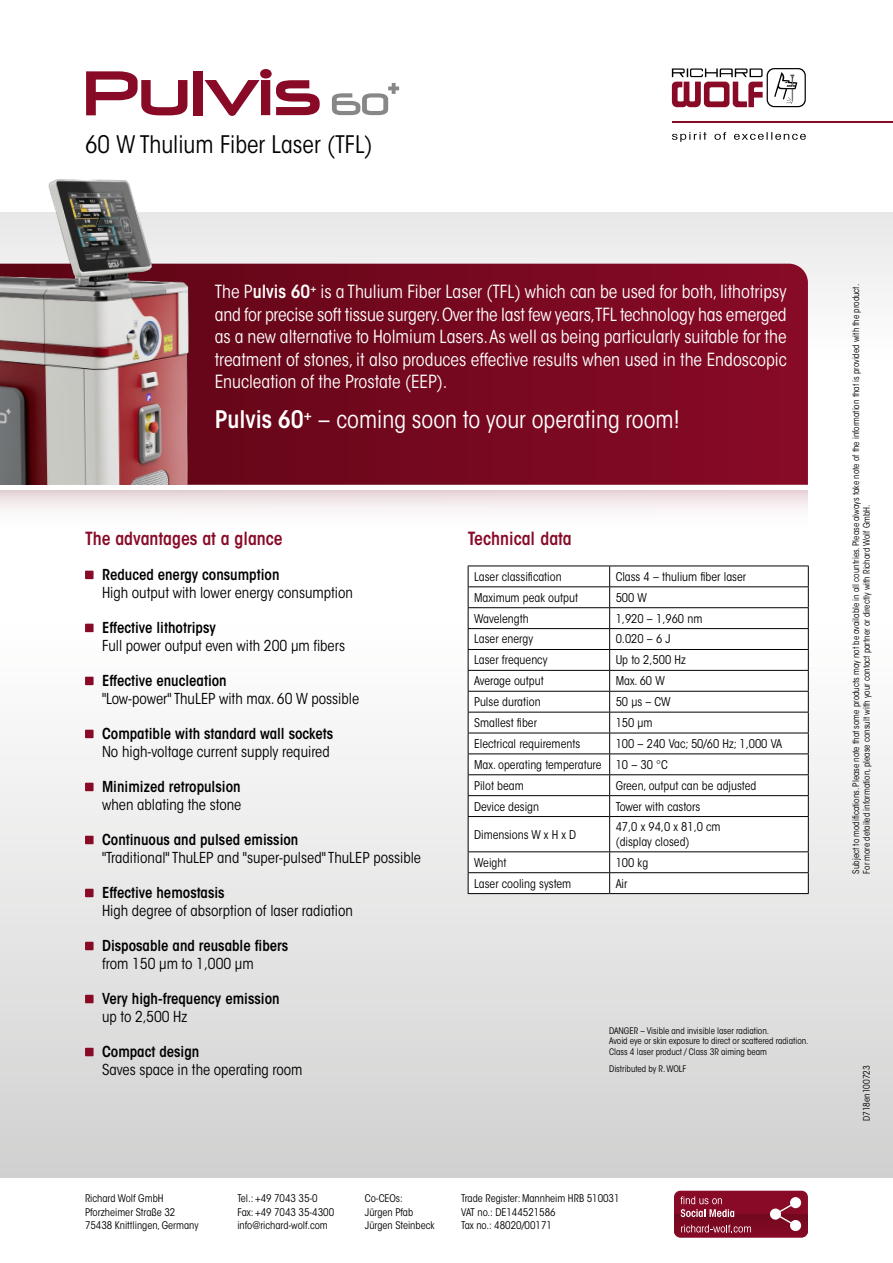
<style>
.page{position:relative;width:893px;height:1263px;background:#fff}
.page>*{position:absolute;margin:0;border:0;box-sizing:border-box;transform-origin:0 0}
.t1{font:condensed 24px "ITC Avant Garde Std";color:#fff}
.t2{font:condensed 24px "ITC Avant Garde Std";color:#000}
.t3{font:condensed 18px/22.5px "ITC Avant Garde Std";color:#fff;text-align:justify}
.t4{font:600 condensed 18px "ITC Avant Garde Std";color:#880a26}
.t5{font:condensed 15px "ITC Avant Garde Std";color:#000}
.t6{font:600 condensed 15px "ITC Avant Garde Std";color:#000}
.t7{font:condensed 12px/20.9px "ITC Avant Garde Std";color:#000}
.t8{font:condensed 10.5px/13.5px "ITC Avant Garde Std";color:#000}
.t9{font:condensed 9px/10.8px "ITC Avant Garde Std";color:#000}
.s1{font-weight:600}
</style>
<div class="page">
<div style="left:0;top:621px;width:893px;height:557px;background:linear-gradient(to bottom,#fff,#d1d1d0)"></div>
<svg style="left:672px;top:132px;width:134px;height:10px"></svg>
<svg style="left:672px;top:68px;width:134px;height:39px"></svg>
<hr style="left:672px;top:121px;width:221px;height:2px;background:#880a26">
<div style="left:0;top:213px;width:893px;height:148px;background:linear-gradient(to bottom,#e7e6e6,#fefefe)"></div>
<div style="left:85px;top:571px;width:9px;height:8px;background:#880a26"></div>
<div style="left:85px;top:624px;width:9px;height:8px;background:#880a26"></div>
<div style="left:85px;top:677px;width:9px;height:8px;background:#880a26"></div>
<div style="left:85px;top:730px;width:9px;height:8px;background:#880a26"></div>
<div style="left:85px;top:783px;width:9px;height:8px;background:#880a26"></div>
<div style="left:85px;top:836px;width:9px;height:8px;background:#880a26"></div>
<div style="left:85px;top:889px;width:9px;height:8px;background:#880a26"></div>
<div style="left:85px;top:942px;width:9px;height:8px;background:#880a26"></div>
<div style="left:85px;top:995px;width:9px;height:8px;background:#880a26"></div>
<div style="left:85px;top:1048px;width:9px;height:8px;background:#880a26"></div>
<div style="left:193px;top:71px;width:10px;height:44px;background:#880a26"></div>
<svg style="left:204px;top:69px;width:116px;height:47px"></svg>
<svg style="left:86px;top:71px;width:101px;height:44px"></svg>
<svg style="left:332px;top:83px;width:67px;height:32px"></svg>
<svg style="left:0;top:490px;width:808px;height:19px"></svg>
<svg style="left:398px;top:264px;width:410px;height:221px;background:#7d0922"></svg>
<svg style="left:469px;top:567px;width:339px;height:326px"></svg>
<hr style="left:468px;top:566px;width:142px;height:1px;background:#000">
<hr style="left:610px;top:566px;width:199px;height:1px;background:#000">
<hr style="left:468px;top:586px;width:142px;height:1px;background:#000">
<hr style="left:610px;top:586px;width:199px;height:1px;background:#000">
<hr style="left:468px;top:607px;width:142px;height:1px;background:#000">
<hr style="left:610px;top:607px;width:199px;height:1px;background:#000">
<hr style="left:468px;top:628px;width:142px;height:1px;background:#000">
<hr style="left:610px;top:628px;width:199px;height:1px;background:#000">
<hr style="left:468px;top:649px;width:142px;height:1px;background:#000">
<hr style="left:610px;top:649px;width:199px;height:1px;background:#000">
<hr style="left:468px;top:670px;width:142px;height:1px;background:#000">
<hr style="left:610px;top:670px;width:199px;height:1px;background:#000">
<hr style="left:468px;top:691px;width:142px;height:1px;background:#000">
<hr style="left:610px;top:691px;width:199px;height:1px;background:#000">
<hr style="left:468px;top:712px;width:142px;height:1px;background:#000">
<hr style="left:610px;top:712px;width:199px;height:1px;background:#000">
<hr style="left:468px;top:733px;width:142px;height:1px;background:#000">
<hr style="left:610px;top:733px;width:199px;height:1px;background:#000">
<hr style="left:468px;top:753px;width:142px;height:1px;background:#000">
<hr style="left:610px;top:753px;width:199px;height:1px;background:#000">
<hr style="left:468px;top:774px;width:142px;height:1px;background:#000">
<hr style="left:610px;top:774px;width:199px;height:1px;background:#000">
<hr style="left:468px;top:795px;width:142px;height:1px;background:#000">
<svg style="left:468px;top:566px;width:1px;height:250px"></svg>
<hr style="left:610px;top:795px;width:199px;height:1px;background:#000">
<svg style="left:609px;top:566px;width:1px;height:250px"></svg>
<svg style="left:808px;top:566px;width:1px;height:250px"></svg>
<hr style="left:468px;top:816px;width:142px;height:1px;background:#000">
<hr style="left:468px;top:817px;width:1px;height:34px;background:#000">
<hr style="left:610px;top:816px;width:199px;height:1px;background:#000">
<hr style="left:609px;top:817px;width:1px;height:34px;background:#000">
<hr style="left:808px;top:817px;width:1px;height:34px;background:#000">
<hr style="left:468px;top:851px;width:142px;height:1px;background:#000">
<hr style="left:610px;top:851px;width:199px;height:1px;background:#000">
<hr style="left:468px;top:872px;width:142px;height:1px;background:#000">
<svg style="left:468px;top:852px;width:1px;height:41px"></svg>
<hr style="left:610px;top:872px;width:199px;height:1px;background:#000">
<svg style="left:609px;top:852px;width:1px;height:41px"></svg>
<svg style="left:808px;top:852px;width:1px;height:41px"></svg>
<hr style="left:468px;top:893px;width:142px;height:1px;background:#000">
<hr style="left:610px;top:893px;width:199px;height:1px;background:#000">
<img style="left:0;top:179px;width:398px;height:306px">
<div style="left:674px;top:1191px;width:134px;height:46px;background:#880a26;border-radius:6px"></div>
<svg style="left:674px;top:1196px;width:134px;height:41px"></svg>
<h1 class="t2" style="left:85px;top:130px;width:289px">60 W Thulium Fiber Laser (TFL)</h1>
<p class="t3" style="left:215px;top:281px;width:573px">The P<span class="s1">ulvis 60</span><sup>+</sup> is a Thulium Fiber Laser (TFL) which can be used for both, lithotripsy and for precise soft tissue surgery. Over the last few years,TFL technology has emerged as a new alternative to Holmium Lasers. As well as being particularly suitable for the treatment of stones, it also produces effective results when used in the Endoscopic Enucleation of the Prostate (EEP).</p>
<h1 class="t1" style="left:215px;top:405px;width:466px"><span class="s1">Pulvis 60</span><sup>+</sup> – coming soon to your operating room!</h1>
<p class="t9" style="left:850px;top:873px;width:591px;rotate:-90deg">Subject to modifications. Please note that some products may not be available in all countries. Please always take note of the information that is provided with the product.<br>For more detailed information, please consult with your contact partner or directly with Richard Wolf GmbH.</p>
<h2 class="t4" style="left:85px;top:527px;width:199px">The advantages at a glance</h2>
<p class="t6" style="left:102px;top:565px;width:179px">Reduced energy consumption</p>
<p class="t5" style="left:102px;top:583px;width:252px">High output with lower energy consumption</p>
<p class="t6" style="left:102px;top:618px;width:115px">Effective lithotripsy</p>
<p class="t5" style="left:102px;top:636px;width:244px">Full power output even with 200 µm fibers</p>
<p class="t6" style="left:102px;top:671px;width:126px">Effective enucleation</p>
<p class="t5" style="left:102px;top:689px;width:259px">"Low-power" ThuLEP with max. 60 W possible</p>
<p class="t6" style="left:102px;top:724px;width:233px">Compatible with standard wall sockets</p>
<p class="t5" style="left:102px;top:742px;width:229px">No high-voltage current supply required</p>
<p class="t6" style="left:102px;top:777px;width:140px">Minimized retropulsion</p>
<p class="t5" style="left:102px;top:795px;width:141px">when ablating the stone</p>
<p class="t6" style="left:102px;top:830px;width:198px">Continuous and pulsed emission</p>
<p class="t5" style="left:102px;top:848px;width:321px">"Traditional" ThuLEP and "super-pulsed" ThuLEP possible</p>
<p class="t6" style="left:102px;top:883px;width:124px">Effective hemostasis</p>
<p class="t5" style="left:102px;top:901px;width:252px">High degree of absorption of laser radiation</p>
<p class="t6" style="left:102px;top:936px;width:188px">Disposable and reusable fibers</p>
<p class="t5" style="left:102px;top:954px;width:153px">from 150 µm to 1,000 µm</p>
<p class="t6" style="left:102px;top:989px;width:179px">Very high-frequency emission</p>
<p class="t5" style="left:102px;top:1007px;width:87px">up to 2,500 Hz</p>
<p class="t6" style="left:102px;top:1042px;width:99px">Compact design</p>
<p class="t5" style="left:102px;top:1060px;width:202px">Saves space in the operating room</p>
<p class="t9" style="left:861px;top:1121px;width:58px;rotate:-90deg">D718en100723</p>
<h2 class="t4" style="left:468px;top:527px;width:106px">Technical data</h2>
<p class="t7" style="left:474px;top:566px;width:89px">Laser classification</p>
<p class="t7" style="left:616px;top:566px;width:132px">Class 4 – thulium fiber laser</p>
<p class="t7" style="left:474px;top:587px;width:105px">Maximum peak output</p>
<p class="t7" style="left:616px;top:587px;width:33px">500 W</p>
<p class="t7" style="left:474px;top:608px;width:56px">Wavelength</p>
<p class="t7" style="left:616px;top:608px;width:88px">1,920 – 1,960 nm</p>
<p class="t7" style="left:474px;top:629px;width:61px">Laser energy</p>
<p class="t7" style="left:616px;top:629px;width:57px">0.020 – 6 J</p>
<p class="t7" style="left:474px;top:650px;width:75px">Laser frequency</p>
<p class="t7" style="left:616px;top:650px;width:72px">Up to 2,500 Hz</p>
<p class="t7" style="left:474px;top:670px;width:71px">Average output</p>
<p class="t7" style="left:616px;top:670px;width:51px">Max. 60 W</p>
<p class="t7" style="left:474px;top:691px;width:68px">Pulse duration</p>
<p class="t7" style="left:616px;top:691px;width:56px">50 µs – CW</p>
<p class="t7" style="left:474px;top:712px;width:64px">Smallest fiber</p>
<p class="t7" style="left:616px;top:712px;width:38px">150 µm</p>
<p class="t7" style="left:474px;top:733px;width:108px">Electrical requirements</p>
<p class="t7" style="left:474px;top:733px;width:310px;text-indent:142px">100 – 240 Vac; 50/60 Hz; 1,000 VA<br>Max. operating temperature 10 – 30 °C<br>Pilot beam</p>
<p class="t7" style="left:616px;top:775px;width:142px">Green, output can be adjusted</p>
<p class="t7" style="left:474px;top:796px;width:67px">Device design</p>
<p class="t7" style="left:616px;top:796px;width:86px">Tower with castors</p>
<p class="t7" style="left:474px;top:824px;width:104px">Dimensions W x H x D</p>
<p class="t7" style="left:616px;top:820px;width:107px;line-height:14.4px">47,0 x 94,0 x 81,0 cm (display closed)</p>
<p class="t7" style="left:474px;top:852px;width:34px">Weight</p>
<p class="t7" style="left:616px;top:852px;width:34px">100 kg</p>
<p class="t7" style="left:474px;top:873px;width:99px">Laser cooling system</p>
<p class="t7" style="left:616px;top:873px;width:13px">Air</p>
<p class="t9" style="left:609px;top:1025px;width:201px">DANGER – Visible and invisible laser radiation.<br>Avoid eye or skin exposure to direct or scattered radiation.<br>Class 4 laser product / Class 3R aiming beam</p>
<p class="t9" style="left:609px;top:1064px;width:79px">Distributed by R. WOLF</p>
<p class="t8" style="left:85px;top:1192px;width:115px">Richard Wolf GmbH<br>Pforzheimer Straße 32<br>75438 Knittlingen, Germany</p>
<p class="t8" style="left:237px;top:1192px;width:98px">Tel.: +49 7043 35-0<br>Fax: +49 7043 35-4300 info@richard-wolf.com</p>
<p class="t8" style="left:365px;top:1192px;width:71px">Co-CEOs:<br>Jürgen Pfab<br>Jürgen Steinbeck</p>
<p class="t8" style="left:461px;top:1192px;width:160px">Trade Register: Mannheim HRB 510031<br>VAT no.: DE144521586<br>Tax no.: 48020/00171</p>
</div>
